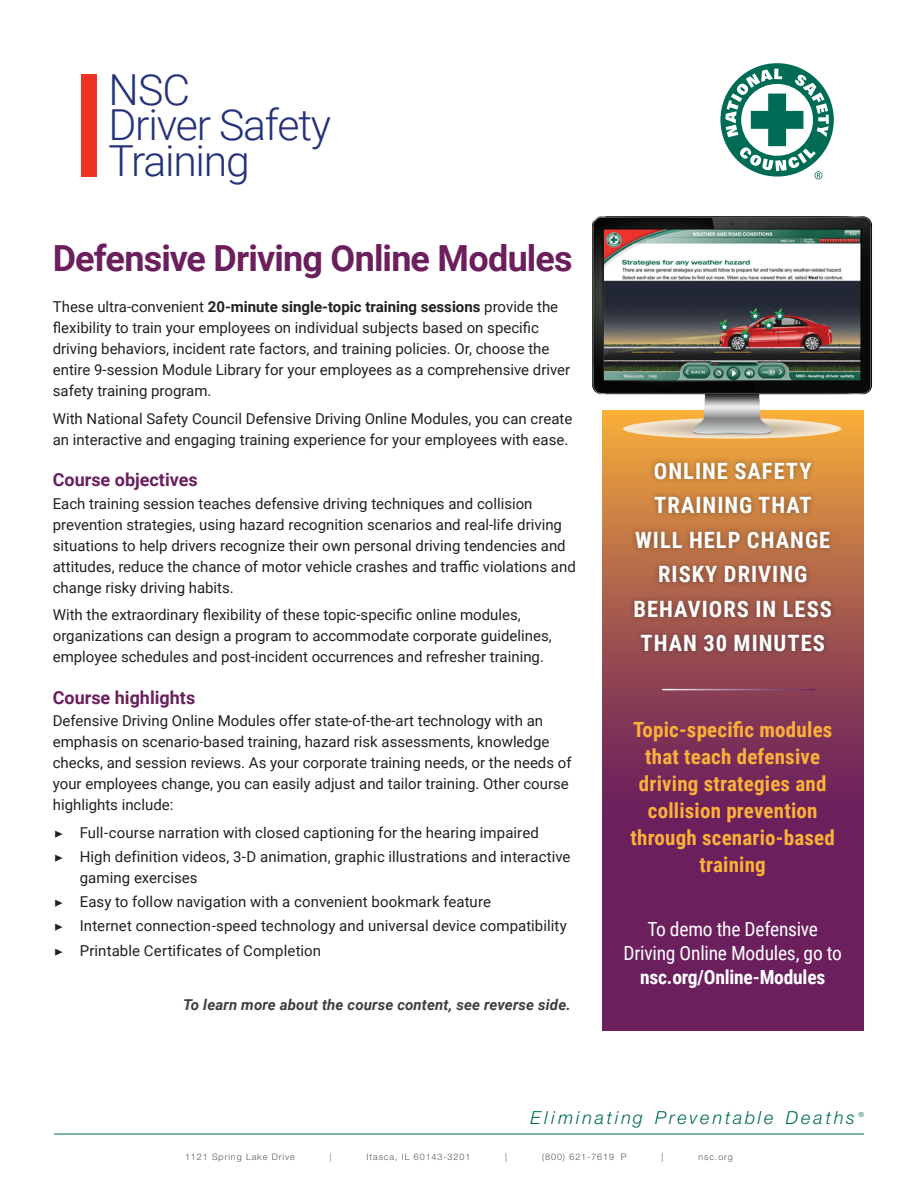
<style>
.page{position:relative;width:918px;height:1188px;background:#fff}
.page>*{position:absolute;margin:0;border:0;box-sizing:border-box;transform-origin:0 0}
.t1{font:300 42.75px/35.5px "Roboto";letter-spacing:-.03em;color:#253279}
.t2{font:700 36px "Roboto";letter-spacing:-.025em;color:#6b1f5d}
.t3{font:700 22.5px/34.5px "Roboto Condensed";letter-spacing:.045em;color:#fff;text-align:center}
.t4{font:700 21px/27px "Roboto Condensed";letter-spacing:.01em;color:#fbb039;text-align:center}
.t5{font:19.5px/24px "Roboto Condensed";letter-spacing:-.01em;color:#fff;text-align:center}
.t6{font:700 19.5px "Roboto Condensed";letter-spacing:-.01em;color:#fff}
.t7{font:700 18px "Roboto";color:#6b1f5d}
.t8{font:italic 300 18px "Helvetica Neue LT Std";letter-spacing:.16em;color:#006c55}
.BODY{font:15px/21px "Roboto";color:#231f20}
.t9{font:italic 700 15px "Roboto";letter-spacing:.01em;color:#3e3e3f}
.t10{font:300 9px "Helvetica Neue LT Std";letter-spacing:.1em;color:#57585a}
.t11{font:italic 300 7.05px "Helvetica Neue LT Std";color:#006c55}
.s1{font-weight:700}
.s2{font-family:"Minion Pro"}
</style>
<div class="page">
<div style="left:603px;top:410px;width:261px;height:621px;background:#6b1f5d"></div>
<svg style="left:603px;top:450px;width:261px;height:317px;background:#974c51"></svg>
<hr style="left:54px;top:1134px;width:810px;height:1px;background:#006c55">
<hr style="left:663px;top:689px;width:152px;height:1px;background:#fff">
<div style="left:81px;top:74px;width:15px;height:102px;background:#ef3124"></div>
<div style="left:628px;top:457px;width:209px;height:200px;background:#231f20;opacity:.46"></div>
<svg style="left:720px;top:63px;width:114px;height:114px"></svg>
<svg style="left:725px;top:69px;width:104px;height:110px"></svg>
<img style="left:592px;top:216px;width:280px;height:234px">
<p class="t1" style="left:109px;top:71px;width:224px">NSC<br>Driver Safety<br>Training</p>
<p class="t2" style="left:53px;top:233px;width:521px">Defensive Driving Online Modules</p>
<p class="BODY" style="left:53px;top:296px;width:519px">These ultra-convenient <span class="s1">20-minute single-topic training sessions</span> provide the flexibility to train your employees on individual subjects based on specific driving behaviors, incident rate factors, and training policies. Or, choose the entire 9-session Module Library for your employees as a comprehensive driver safety training program.</p>
<p class="BODY" style="left:53px;top:408px;width:521px">With National Safety Council Defensive Driving Online Modules, you can create an interactive and engaging training experience for your employees with ease.</p>
<h1 class="t7" style="left:53px;top:467px;width:146px">Course objectives</h1>
<p class="BODY" style="left:53px;top:492px;width:525px">Each training session teaches defensive driving techniques and collision prevention strategies, using hazard recognition scenarios and real-life driving situations to help drivers recognize their own personal driving tendencies and attitudes, reduce the chance of motor vehicle crashes and traffic violations and change risky driving habits.</p>
<p class="BODY" style="left:53px;top:604px;width:500px">With the extraordinary flexibility of these topic-specific online modules, organizations can design a program to accommodate corporate guidelines, employee schedules and post-incident occurrences and refresher training.</p>
<h1 class="t7" style="left:53px;top:685px;width:144px">Course highlights</h1>
<p class="BODY" style="left:53px;top:709px;width:520px">Defensive Driving Online Modules offer state-of-the-art technology with an emphasis on scenario-based training, hazard risk assessments, knowledge checks, and session reviews. As your corporate training needs, or the needs of your employees change, you can easily adjust and tailor training. Other course highlights include:</p>
<p class="BODY" style="left:54px;top:821px;width:486px"><span class="s2">▶</span> Full-course narration with closed captioning for the hearing impaired</p>
<p class="BODY" style="left:80px;top:845px;width:492px;text-indent:-26px"><span class="s2">▶</span> High definition videos, 3-D animation, graphic illustrations and interactive gaming exercises</p>
<p class="BODY" style="left:54px;top:891px;width:438px"><span class="s2">▶</span> Easy to follow navigation with a convenient bookmark feature</p>
<p class="BODY" style="left:54px;top:915px;width:514px"><span class="s2">▶</span> Internet connection-speed technology and universal device compatibility</p>
<p class="BODY" style="left:54px;top:939px;width:268px"><span class="s2">▶</span> Printable Certificates of Completion</p>
<p class="t9" style="left:183px;top:994px;width:389px">To learn more about the course content, see reverse side.</p>
<p class="t3" style="left:633px;top:453px;width:200px">ONLINE SAFETY<br>TRAINING THAT<br>WILL HELP CHANGE<br>RISKY DRIVING<br>BEHAVIORS IN LESS<br>THAN 30 MINUTES</p>
<p class="t4" style="left:631px;top:716px;width:206px">Topic-specific modules that teach defensive driving strategies and collision prevention through scenario-based training</p>
<p class="t5" style="left:623px;top:917px;width:220px">To demo the Defensive<br>Driving Online Modules, go to</p>
<p class="t6" style="left:640px;top:964px;width:187px">nsc.org/Online-Modules</p>
<p class="t8" style="left:531px;top:1107px;width:326px">Eliminating Preventable Deaths</p>
<p class="t11" style="left:858px;top:1111px;width:7px">®</p>
<p class="t10" style="left:185px;top:1152px;width:111px">1121 Spring Lake Drive</p>
<p class="t10" style="left:330px;top:1152px;width:3px">|</p>
<p class="t10" style="left:367px;top:1152px;width:105px">Itasca, IL 60143-3201</p>
<p class="t10" style="left:505px;top:1152px;width:3px">|</p>
<p class="t10" style="left:542px;top:1152px;width:86px">(800) 621-7619 P</p>
<p class="t10" style="left:661px;top:1152px;width:3px">|</p>
<p class="t10" style="left:698px;top:1152px;width:36px">nsc.org</p>
</div>
